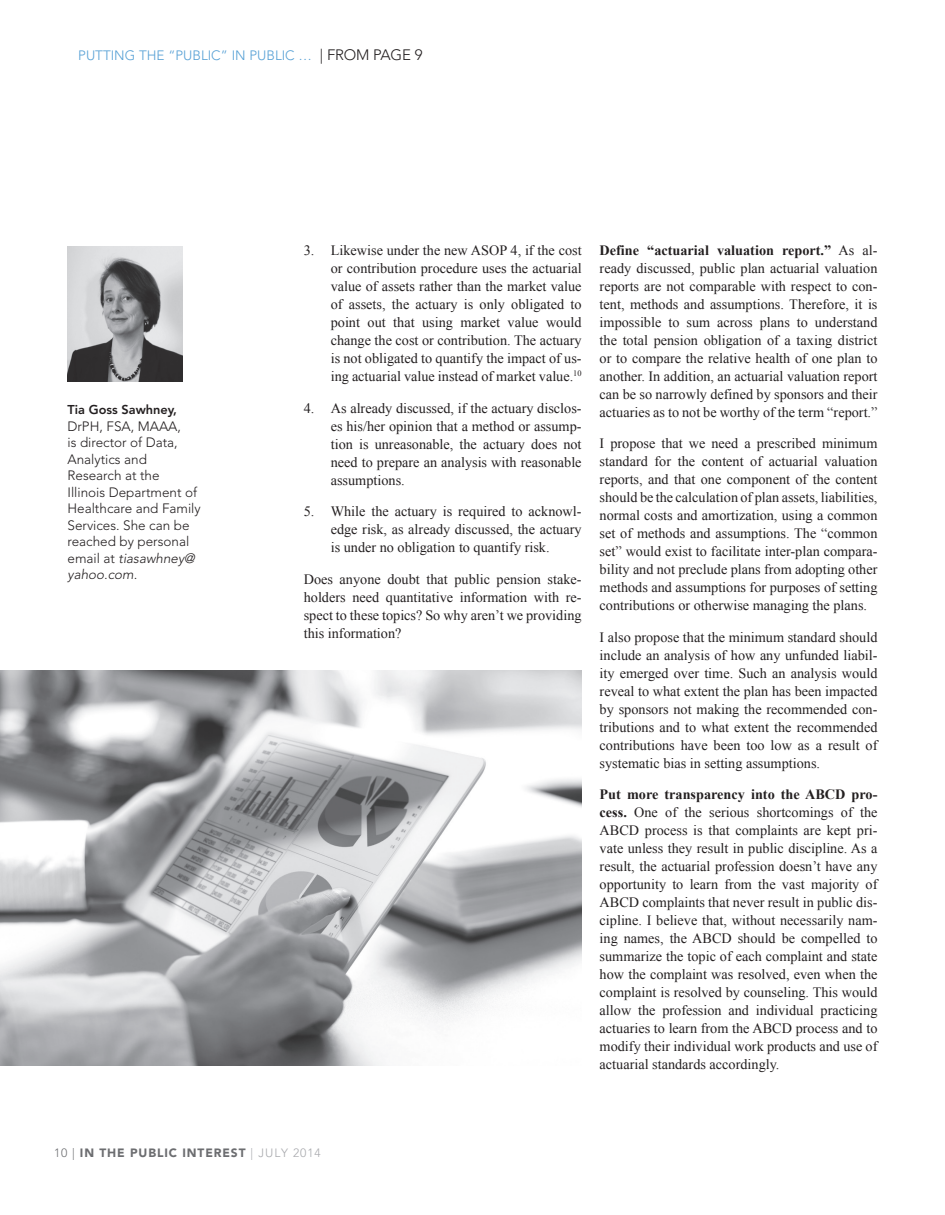
<style>
.page{position:relative;width:945px;height:1215px;background:#fff}
.page>*{position:absolute;margin:0;border:0;box-sizing:border-box;transform-origin:0 0}
.t1{font:14.25px/18px "Times New Roman";color:#231f20;text-align:justify}
.t2{font:300 13.5px/16.5px "Avenir LT Std";color:#231f20}
.t3{font:300 13.5px "Avenir LT Std";color:#56a0d5}
.t4{font:800 12.75px "Avenir LT Std";color:#231f20}
.t5{font:900 12px "Avenir LT Std";letter-spacing:.075em;color:#6c6d70}
.s1{font-size:15px;color:#231f20}
.s2{font-style:italic}
.s3{font-weight:700}
.s4{font-weight:300}
.s5{font-weight:300;color:#a8a9ad}
</style>
<div class="page">
<img style="left:68px;top:246px;width:115px;height:136px">
<img style="left:0;top:670px;width:582px;height:395px">
<p class="t3" style="left:78px;top:48px;width:346px">PUTTING THE “PUBLIC” IN PUBLIC … <span class="s1">| FROM PAGE 9</span></p>
<p class="t4" style="left:68px;top:402px;width:111px">Tia Goss Sawhney,</p>
<p class="t2" style="left:68px;top:418px;width:135px">DrPH, FSA, MAAA,<br>is director of Data,<br>Analytics and<br>Research at the<br>Illinois Department of<br>Healthcare and Family<br>Services. She can be reached by personal email at <span class="s2">tiasawhney@ yahoo.com.</span></p>
<p class="t1" style="left:331px;top:241px;width:252px;text-indent:-27px">3. Likewise under the new ASOP 4, if the cost or contribution procedure uses the actuarial value of assets rather than the market value of assets, the actuary is only obligated to point out that using market value would change the cost or contribution. The actuary is not obligated to quantify the impact of us&shy;ing actuarial value instead of market value.<sup>10</sup></p>
<p class="t1" style="left:331px;top:399px;width:252px;text-indent:-27px">4. As already discussed, if the actuary disclos&shy;es his/her opinion that a method or assump&shy;tion is unreasonable, the actuary does not need to prepare an analysis with reasonable assumptions.</p>
<p class="t1" style="left:331px;top:502px;width:252px;text-indent:-27px">5. While the actuary is required to acknowl&shy;edge risk, as already discussed, the actuary is under no obligation to quantify risk.</p>
<p class="t1" style="left:304px;top:570px;width:279px">Does anyone doubt that public pension stake&shy;holders need quantitative information with re&shy;spect to these topics? So why aren’t we providing this information?</p>
<p class="t1" style="left:600px;top:241px;width:279px"><span class="s3">Define “actuarial valuation report.”</span> As al&shy;ready discussed, public plan actuarial valuation reports are not comparable with respect to con&shy;tent, methods and assumptions. Therefore, it is impossible to sum across plans to understand the total pension obligation of a taxing district or to compare the relative health of one plan to another. In addition, an actuarial valuation report can be so narrowly defined by sponsors and their actuaries as to not be worthy of the term “report.”</p>
<p class="t1" style="left:600px;top:434px;width:279px">I propose that we need a prescribed minimum standard for the content of actuarial valuation reports, and that one component of the content should be the calculation of plan assets, liabilities, normal costs and amortization, using a common set of methods and assumptions. The “common set” would exist to facilitate inter-plan compara&shy;bility and not preclude plans from adopting other methods and assumptions for purposes of setting contributions or otherwise managing the plans.</p>
<p class="t1" style="left:600px;top:628px;width:279px">I also propose that the minimum standard should include an analysis of how any unfunded liabil&shy;ity emerged over time. Such an analysis would reveal to what extent the plan has been impacted by sponsors not making the recommended con&shy;tributions and to what extent the recommended contributions have been too low as a result of systematic bias in setting assumptions.</p>
<p class="t1" style="left:600px;top:785px;width:279px"><span class="s3">Put more transparency into the ABCD pro&shy;cess.</span> One of the serious shortcomings of the ABCD process is that complaints are kept pri&shy;vate unless they result in public discipline. As a result, the actuarial profession doesn’t have any opportunity to learn from the vast majority of ABCD complaints that never result in public dis&shy;cipline. I believe that, without necessarily nam&shy;ing names, the ABCD should be compelled to summarize the topic of each complaint and state how the complaint was resolved, even when the complaint is resolved by counseling. This would allow the profession and individual practicing actuaries to learn from the ABCD process and to modify their individual work products and use of actuarial standards accordingly.</p>
<p class="t5" style="left:54px;top:1145px;width:268px"><span class="s4">10 |</span> IN THE PUBLIC INTEREST <span class="s5">| JULY 2014</span></p>
</div>
